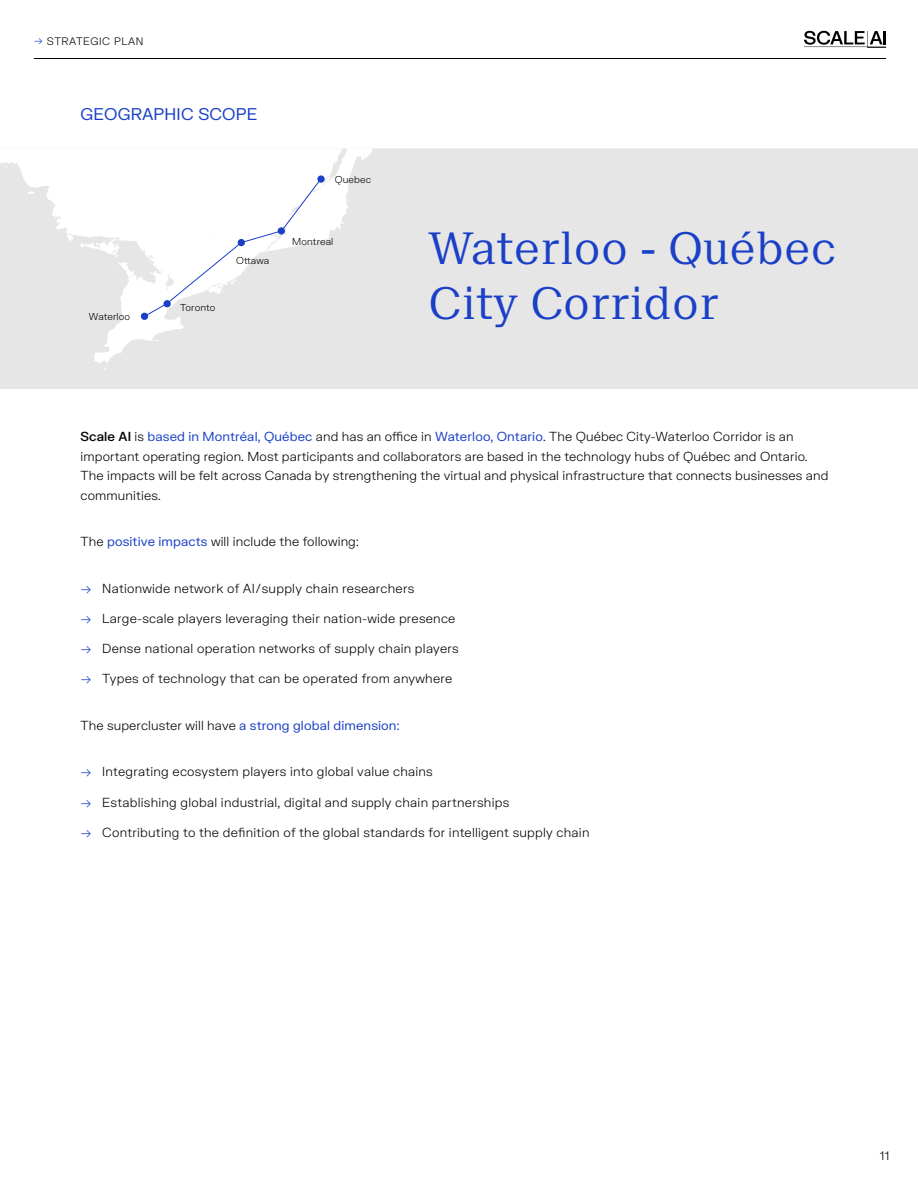
<style>
.page{position:relative;width:918px;height:1188px;background:#fff}
.page>*{position:absolute;margin:0;border:0;box-sizing:border-box;transform-origin:0 0}
.t1{font:300 43.5px "Suisse Neue";letter-spacing:.01em;color:#1a40c7}
.t2{font:16.5px "FK Grotesk";letter-spacing:.01em;color:#1a40c7}
.t3{font:300 12.75px/19.5px "FK Grotesk";letter-spacing:.01em;color:#000}
.t4{font:300 12px "FK Grotesk";color:#000}
.t5{font:300 10.5px "FK Grotesk";letter-spacing:.05em;color:#000}
.t6{font:300 9.75px "FK Grotesk";letter-spacing:.01em;color:#000}
.s1{color:#1a40c7}
.s2{font-weight:500}
.s3{font-weight:400;color:#1a40c7}
</style>
<div class="page">
<hr style="left:34px;top:58px;width:852px;height:1px;background:#000">
<svg style="left:804px;top:31px;width:82px;height:17px"></svg>
<div style="left:0;top:148px;width:918px;height:241px;background:#e6e6e6"></div>
<svg style="left:0;top:148px;width:534px;height:222px;fill:#e6e6e6"></svg>
<svg style="left:140px;top:175px;width:185px;height:145px"></svg>
<p class="t5" style="left:34px;top:34px;width:111px"><span class="s1">→</span> STRATEGIC PLAN</p>
<p class="t2" style="left:81px;top:102px;width:178px">GEOGRAPHIC SCOPE</p>
<p class="t6" style="left:89px;top:309px;width:43px">Waterloo</p>
<p class="t6" style="left:180px;top:300px;width:37px">Toronto</p>
<p class="t6" style="left:236px;top:253px;width:35px">Ottawa</p>
<p class="t6" style="left:335px;top:172px;width:38px">Quebec</p>
<p class="t6" style="left:292px;top:234px;width:43px">Montreal</p>
<h1 class="t1" style="left:429px;top:223px;width:409px">Waterloo - Québec</h1>
<h1 class="t1" style="left:429px;top:278px;width:290px">City Corridor</h1>
<p class="t3" style="left:81px;top:426px;width:749px"><span class="s2">Scale AI</span> is <span class="s3">based in Montréal, Québec</span> and has an office in <span class="s3">Waterloo, Ontario</span>. The Québec City-Waterloo Corridor is an important operating region. Most participants and collaborators are based in the technology hubs of Québec and Ontario.<br>The impacts will be felt across Canada by strengthening the virtual and physical infrastructure that connects businesses and communities.</p>
<p class="t3" style="left:81px;top:531px;width:280px">The <span class="s3">positive impacts</span> will include the following:</p>
<p class="t3" style="left:81px;top:577px;width:335px"><span class="s1">→</span> Nationwide network of AI/supply chain researchers</p>
<p class="t3" style="left:81px;top:608px;width:376px"><span class="s1">→</span> Large-scale players leveraging their nation-wide presence</p>
<p class="t3" style="left:81px;top:638px;width:380px"><span class="s1">→</span> Dense national operation networks of supply chain players</p>
<p class="t3" style="left:81px;top:668px;width:373px"><span class="s1">→</span> Types of technology that can be operated from anywhere</p>
<p class="t3" style="left:81px;top:715px;width:320px">The supercluster will have <span class="s3">a strong global dimension:</span></p>
<p class="t3" style="left:81px;top:761px;width:354px"><span class="s1">→</span> Integrating ecosystem players into global value chains</p>
<p class="t3" style="left:81px;top:791px;width:430px"><span class="s1">→</span> Establishing global industrial, digital and supply chain partnerships</p>
<p class="t3" style="left:81px;top:822px;width:510px"><span class="s1">→</span> Contributing to the definition of the global standards for intelligent supply chain</p>
<p class="t4" style="left:880px;top:1147px;width:11px">11</p>
</div>
